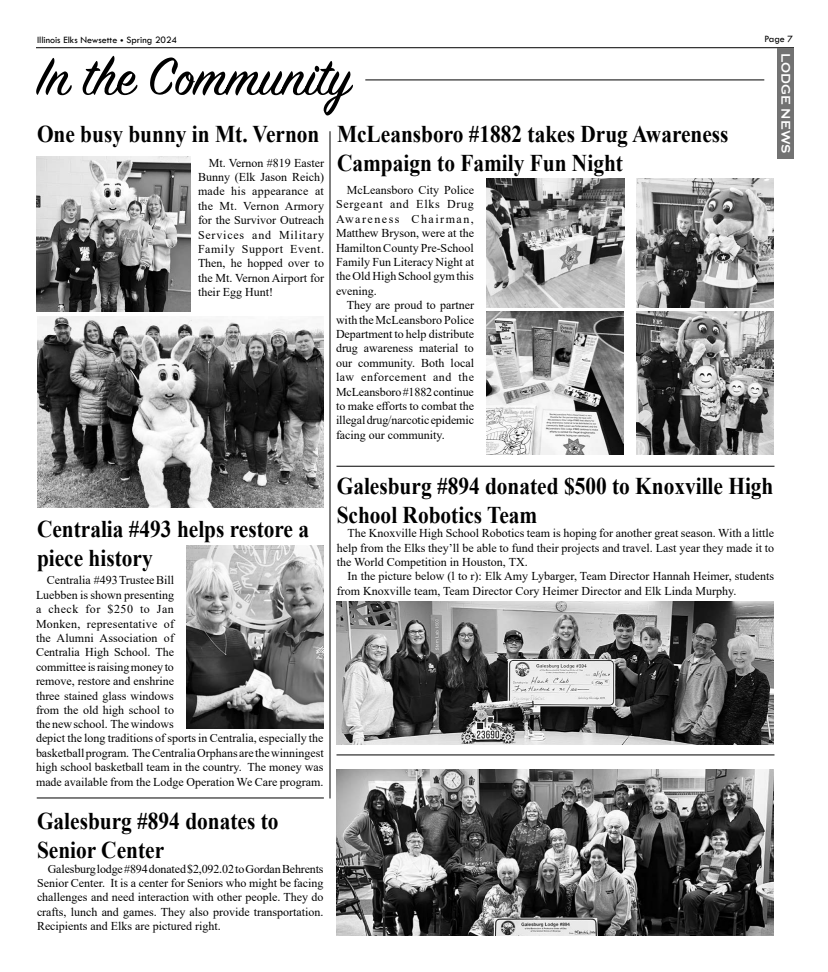
<style>
.page{position:relative;width:828px;height:972px;background:#fff}
.page>*{position:absolute;margin:0;border:0;box-sizing:border-box;transform-origin:0 0}
.t1{font:700 24px/28.8px "Times New Roman";color:#000;scale:.89 1}
.t2{font:13px "Media Gothic";color:#fff}
.t3{font:12px/14.4px "Times New Roman";color:#000;text-align:justify}
.t4{font:10px "Tw Cen";color:#000}
</style>
<div class="page">
<hr style="left:36px;top:47px;width:758px;height:1px;background:#000">
<div style="left:777px;top:48px;width:17px;height:110px;background:#727272"></div>
<hr style="left:366px;top:79px;width:398px;height:1px;background:#000101">
<svg style="left:36px;top:56px;width:317px;height:60px"></svg>
<img style="left:36px;top:157px;width:155px;height:154px">
<img style="left:37px;top:316px;width:287px;height:191px">
<img style="left:636px;top:311px;width:138px;height:144px">
<img style="left:486px;top:311px;width:138px;height:144px">
<img style="left:636px;top:178px;width:138px;height:129px">
<img style="left:486px;top:178px;width:139px;height:129px">
<hr style="left:337px;top:466px;width:437px;height:1px;background:#000">
<hr style="left:330px;top:132px;width:1px;height:666px;background:#000">
<img style="left:186px;top:545px;width:138px;height:183px">
<img style="left:336px;top:601px;width:438px;height:144px">
<hr style="left:337px;top:755px;width:437px;height:1px;background:#000">
<img style="left:337px;top:770px;width:437px;height:166px">
<hr style="left:37px;top:798px;width:286px;height:1px;background:#000">
<p class="t4" style="left:37px;top:34px;width:142px">Illinois Elks Newsette • Spring 2024</p>
<p class="t4" style="left:764px;top:33px;width:30px">Page 7</p>
<p class="t2" style="left:793px;top:53px;width:102px;rotate:90deg">LODGE NEWS</p>
<p class="t3" style="left:198px;top:155px;width:128px;text-indent:11px">Mt. Vernon #819 Easter Bunny (Elk Jason Reich) made his appearance at the Mt. Vernon Armory for the Survivor Outreach Services and Military Family Support Event.<br>Then, he hopped over to the Mt. Vernon Airport for their Egg Hunt!</p>
<h1 class="t1" style="left:37px;top:119px;width:319px">One busy bunny in Mt. Vernon</h1>
<h1 class="t1" style="left:337px;top:119px;width:441px">McLeansboro #1882 takes Drug Awareness<br>Campaign to Family Fun Night</h1>
<p class="t3" style="left:336px;top:182px;width:140px;text-indent:11px">McLeansboro City Police Sergeant and Elks Drug Awareness Chairman, Matthew Bryson, were at the Hamilton County Pre-School Family Fun Literacy Night at the Old High School gym this evening.</p>
<p class="t3" style="left:336px;top:298px;width:140px;text-indent:11px">They are proud to partner with the McLeansboro Police Department to help distribute drug awareness material to our community. Both local law enforcement and the McLeansboro #1882 continue to make efforts to combat the illegal drug/narcotic epidemic facing our community.</p>
<h1 class="t1" style="left:37px;top:514px;width:307px">Centralia #493 helps restore a piece history</h1>
<p class="t3" style="left:36px;top:573px;width:140px;text-indent:11px">Centralia #493 Trustee Bill Luebben is shown presenting a check for $250 to Jan Monken, representative of the Alumni Association of Centralia High School. The committee is raising money to remove, restore and enshrine three stained glass windows from the old high school to the new school. The windows</p>
<p class="t3" style="left:36px;top:731px;width:289px">depict the long traditions of sports in Centralia, especially the basketball program. The Centralia Orphans are the winningest high school basketball team in the country. The money was made available from the Lodge Operation We Care program.</p>
<h1 class="t1" style="left:37px;top:806px;width:273px">Galesburg #894 donates to<br>Senior Center</h1>
<p class="t3" style="left:37px;top:861px;width:288px;text-indent:11px">Galesburg lodge #894 donated $2,092.02 to Gordan Behrents Senior Center. It is a center for Seniors who might be facing challenges and need interaction with other people. They do crafts, lunch and games. They also provide transportation.<br>Recipients and Elks are pictured right.</p>
<h1 class="t1" style="left:337px;top:471px;width:492px">Galesburg #894 donated $500 to Knoxville High<br>School Robotics Team</h1>
<p class="t3" style="left:337px;top:526px;width:439px;text-indent:11px">The Knoxville High School Robotics team is hoping for another great season. With a little help from the Elks they’ll be able to fund their projects and travel. Last year they made it to the World Competition in Houston, TX.</p>
<p class="t3" style="left:337px;top:569px;width:439px;text-indent:11px">In the picture below (l to r): Elk Amy Lybarger, Team Director Hannah Heimer, students from Knoxville team, Team Director Cory Heimer Director and Elk Linda Murphy.</p>
</div>
